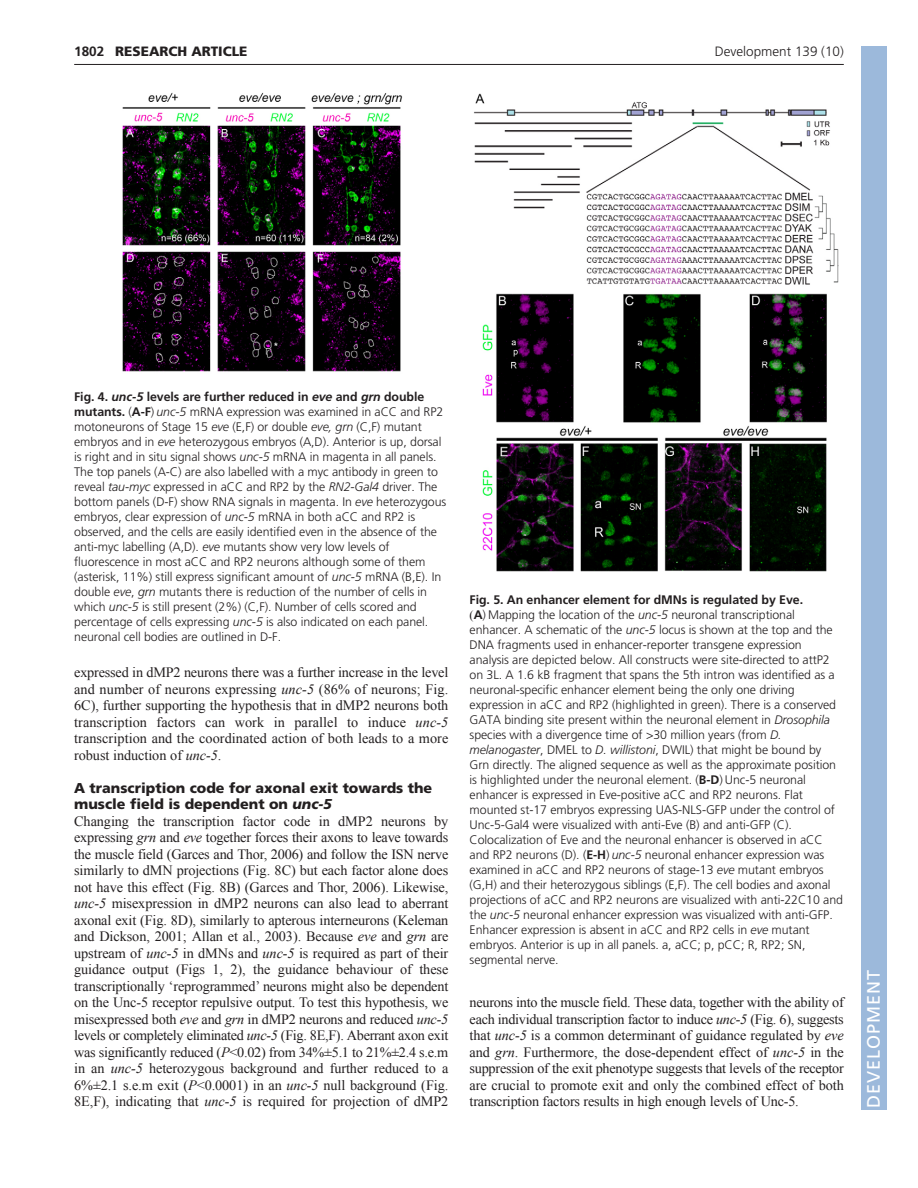
<style>
.page{position:relative;width:918px;height:1188px;background:#fff}
.page>*{position:absolute;margin:0;border:0;box-sizing:border-box;transform-origin:0 0}
.t1{font:18px "Frutiger LT Std";letter-spacing:.055em;color:#fff}
.t2{font:14.25px/16.5px "Times New Roman";letter-spacing:-.005em;color:#231f20;text-align:justify}
.t3{font:900 14.25px/16.5px "Frutiger LT Std";color:#231f20}
.t4{font:300 13.5px "Frutiger LT Std";color:#231f20}
.t5{font:900 13.5px "Frutiger LT Std";color:#231f20}
.t6{font:700 13.5px "Frutiger LT Std";color:#231f20}
.t7{font:300 12.3px/15px "Frutiger LT Std";letter-spacing:-.005em;color:#231f20}
.s1{font-weight:700}
.s2{font-weight:700;font-style:italic}
.s3{font-style:italic}
.s4{font-family:"Times New Roman";font-weight:400}
</style>
<div class="page">
<hr style="left:74px;top:64px;width:770px;height:1px;background:#231f20">
<img style="left:122px;top:92px;width:281px;height:280px">
<img style="left:474px;top:93px;width:365px;height:479px">
<div style="left:861px;top:46px;width:25px;height:1064px;background:#9cb9db"></div>
<p class="t6" style="left:74px;top:46px;width:32px">1802</p>
<p class="t5" style="left:115px;top:46px;width:134px">RESEARCH ARTICLE</p>
<p class="t4" style="left:715px;top:46px;width:131px">Development 139 (10)</p>
<p class="t7" style="left:74px;top:390px;width:374px"><span class="s1">Fig. 4.</span> <span class="s2">unc-5</span> <span class="s1">levels are further reduced in</span> <span class="s2">eve</span> <span class="s1">and</span> <span class="s2">grn</span> <span class="s1">double mutants.</span> (<span class="s1">A-F</span>) <span class="s3">unc-5</span> mRNA expression was examined in aCC and RP2 motoneurons of Stage 15 <span class="s3">eve</span> (E,F) or double <span class="s3">eve, grn</span> (C,F) mutant embryos and in <span class="s3">eve</span> heterozygous embryos (A,D). Anterior is up, dorsal is right and in situ signal shows <span class="s3">unc-5</span> mRNA in magenta in all panels.<br>The top panels (A-C) are also labelled with a myc antibody in green to reveal <span class="s3">tau-myc</span> expressed in aCC and RP2 by the <span class="s3">RN2-Gal4</span> driver. The bottom panels (D-F) show RNA signals in magenta. In <span class="s3">eve</span> heterozygous embryos, clear expression of <span class="s3">unc-5</span> mRNA in both aCC and RP2 is observed, and the cells are easily identified even in the absence of the anti-myc labelling (A,D). <span class="s3">eve</span> mutants show very low levels of fluorescence in most aCC and RP2 neurons although some of them (asterisk, 11%) still express significant amount of <span class="s3">unc-5</span> mRNA (B,E). In double <span class="s3">eve</span>, <span class="s3">grn</span> mutants there is reduction of the number of cells in which <span class="s3">unc-5</span> is still present (2%) (C,F). Number of cells scored and percentage of cells expressing <span class="s3">unc-5</span> is also indicated on each panel. neuronal cell bodies are outlined in D-F.</p>
<p class="t2" style="left:74px;top:664px;width:376px">expressed in dMP2 neurons there was a further increase in the level and number of neurons expressing <span class="s3">unc-5</span> (86% of neurons; Fig.<br>6C), further supporting the hypothesis that in dMP2 neurons both transcription factors can work in parallel to induce <span class="s3">unc-5 </span>transcription and the coordinated action of both leads to a more robust induction of <span class="s3">unc-5</span>.</p>
<p class="t3" style="left:74px;top:781px;width:360px">A transcription code for axonal exit towards the muscle field is dependent on <span class="s3">unc-5</span></p>
<p class="t2" style="left:74px;top:813px;width:376px">Changing the transcription factor code in dMP2 neurons by expressing <span class="s3">grn</span> and <span class="s3">eve</span> together forces their axons to leave towards the muscle field (Garces and Thor, 2006) and follow the ISN nerve similarly to dMN projections (Fig. 8C) but each factor alone does not have this effect (Fig. 8B) (Garces and Thor, 2006). Likewise, <span class="s3">unc-5</span> misexpression in dMP2 neurons can also lead to aberrant axonal exit (Fig. 8D), similarly to apterous interneurons (Keleman and Dickson, 2001; Allan et al., 2003). Because <span class="s3">eve</span> and <span class="s3">grn</span> are upstream of <span class="s3">unc-5</span> in dMNs and <span class="s3">unc-5</span> is required as part of their guidance output (Figs 1, 2), the guidance behaviour of these transcriptionally ‘reprogrammed’ neurons might also be dependent on the Unc-5 receptor repulsive output. To test this hypothesis, we misexpressed both <span class="s3">eve</span> and <span class="s3">grn</span> in dMP2 neurons and reduced <span class="s3">unc-5 </span>levels or completely eliminated <span class="s3">unc-5</span> (Fig. 8E,F). Aberrant axon exit was significantly reduced (<span class="s3">P</span>&lt;0.02) from 34%±5.1 to 21%±2.4 s.e.m in an <span class="s3">unc-5</span> heterozygous background and further reduced to a 6%±2.1 s.e.m exit (<span class="s3">P</span>&lt;0.0001) in an <span class="s3">unc-5</span> null background (Fig.<br>8E,F), indicating that <span class="s3">unc-5</span> is required for projection of dMP2</p>
<p class="t7" style="left:470px;top:593px;width:375px"><span class="s1">Fig. 5. An enhancer element for dMNs is regulated by Eve.<br></span><span class="s4">(</span><span class="s1">A</span>) Mapping the location of the <span class="s3">unc-5</span> neuronal transcriptional enhancer. A schematic of the <span class="s3">unc-5</span> locus is shown at the top and the DNA fragments used in enhancer-reporter transgene expression analysis are depicted below. All constructs were site-directed to attP2 on 3L. A 1.6 kB fragment that spans the 5th intron was identified as a neuronal-specific enhancer element being the only one driving expression in aCC and RP2 (highlighted in green). There is a conserved GATA binding site present within the neuronal element in <span class="s3">Drosophila </span>species with a divergence time of &gt;30 million years (from <span class="s3">D. melanogaster</span>, DMEL to <span class="s3">D. willistoni</span>, DWIL) that might be bound by Grn directly. The aligned sequence as well as the approximate position is highlighted under the neuronal element. (<span class="s1">B-D</span>) Unc-5 neuronal enhancer is expressed in Eve-positive aCC and RP2 neurons. Flat mounted st-17 embryos expressing UAS-NLS-GFP under the control of Unc-5-Gal4 were visualized with anti-Eve (B) and anti-GFP (C).<br>Colocalization of Eve and the neuronal enhancer is observed in aCC and RP2 neurons (D). (<span class="s1">E-H</span>) <span class="s3">unc-5</span> neuronal enhancer expression was examined in aCC and RP2 neurons of stage-13 <span class="s3">eve</span> mutant embryos (G,H) and their heterozygous siblings (E,F). The cell bodies and axonal projections of aCC and RP2 neurons are visualized with anti-22C10 and the <span class="s3">unc-5</span> neuronal enhancer expression was visualized with anti-GFP.<br>Enhancer expression is absent in aCC and RP2 cells in <span class="s3">eve</span> mutant embryos. Anterior is up in all panels. a, aCC; p, pCC; R, RP2; SN, segmental nerve.</p>
<p class="t2" style="left:470px;top:994px;width:376px">neurons into the muscle field. These data, together with the ability of each individual transcription factor to induce <span class="s3">unc-5</span> (Fig. 6), suggests that <span class="s3">unc-5</span> is a common determinant of guidance regulated by <span class="s3">eve </span>and <span class="s3">grn</span>. Furthermore, the dose-dependent effect of <span class="s3">unc-5</span> in the suppression of the exit phenotype suggests that levels of the receptor are crucial to promote exit and only the combined effect of both transcription factors results in high enough levels of Unc-5.</p>
<h1 class="t1" style="left:863px;top:1108px;width:140px;rotate:-90deg">DEVELOPMENT</h1>
</div>
